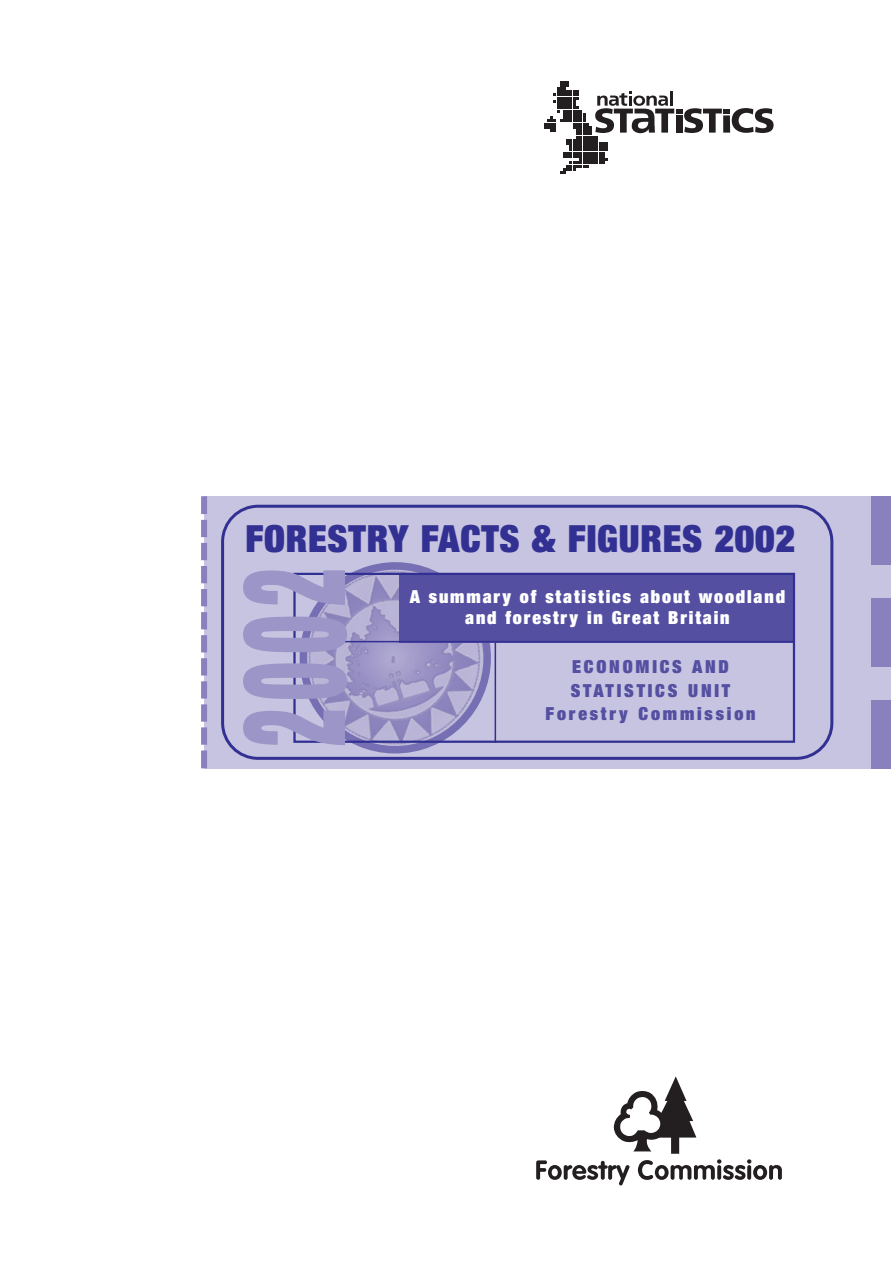
<style>
.page{position:relative;width:894px;height:1263px;background:#fff}
.page>*{position:absolute;margin:0;border:0;box-sizing:border-box;transform-origin:0 0}
.t1{font:900 expanded 144px "Helvetica Neue";color:#9c95c8;scale:.5 1}
.t2{font:900 expanded 37.5px "Helvetica Neue";letter-spacing:.02em;color:#323092}
.t3{font:900 expanded 18px/21.6px "Helvetica Neue";letter-spacing:.105em;color:#fff;text-align:center}
.t4{font:900 expanded 18px/23.4px "Helvetica Neue";letter-spacing:.155em;color:#544fa1;text-align:center}
</style>
<div class="page">
<svg style="left:544px;top:81px;width:230px;height:93px"></svg>
<svg style="left:536px;top:1076px;width:246px;height:109px"></svg>
<div style="left:204px;top:496px;width:687px;height:272px;background:#c7c4e1"></div>
<svg style="left:221px;top:505px;width:612px;height:255px"></svg>
<svg style="left:201px;top:514px;width:6px;height:231px"></svg>
<div style="left:201px;top:496px;width:6px;height:18px;background:#8981bd"></div>
<div style="left:201px;top:750px;width:6px;height:18px;background:#8981bd"></div>
<svg style="left:289px;top:551px;width:213px;height:209px"></svg>
<hr style="left:495px;top:641px;width:1px;height:102px;background:#323092">
<div style="left:872px;top:496px;width:19px;height:68px;background:#8981bd"></div>
<div style="left:872px;top:598px;width:19px;height:68px;background:#8981bd"></div>
<div style="left:872px;top:700px;width:19px;height:68px;background:#8981bd"></div>
<div style="left:400px;top:574px;width:395px;height:68px;background:#544fa1"></div>
<div style="left:293px;top:573px;width:502px;height:170px;border:2px solid #323092"></div>
<hr style="left:293px;top:641px;width:501px;height:1px;background:#323092">
<h2 class="t2" style="left:245px;top:525px;width:551px">FORESTRY FACTS &amp; FIGURES 2002</h2>
<h1 class="t1" style="left:242px;top:747px;width:357px;rotate:-90deg">2002</h1>
<p class="t3" style="left:410px;top:587px;width:377px">A summary of statistics about woodland and forestry in Great Britain</p>
<p class="t4" style="left:546px;top:657px;width:211px">ECONOMICS AND<br>STATISTICS UNIT<br>Forestry Commission</p>
</div>
